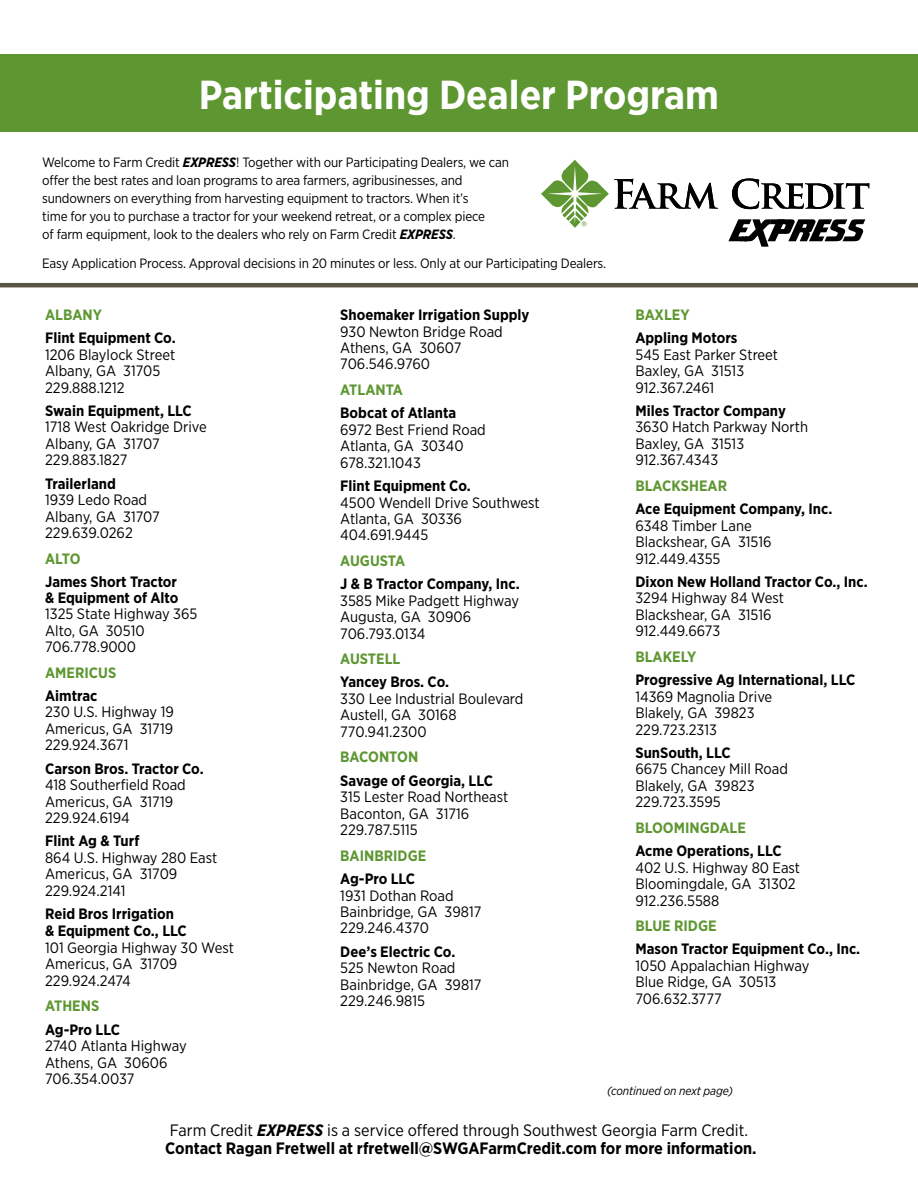
<style>
.page{position:relative;width:918px;height:1188px;background:#fff}
.page>*{position:absolute;margin:0;border:0;box-sizing:border-box;transform-origin:0 0}
.t1{font:700 40.5px "Gotham Narrow";color:#fff}
.t2{font:700 16.5px/18px "Gotham Narrow";color:#000}
.t3{font:15px/16.5px "Gotham Narrow";color:#000}
.t4{font:700 15px/15.8px "Gotham Narrow";color:#000}
.t5{font:700 15px "Gotham Narrow";color:#5e9732}
.t6{font:13.5px/18px "Gotham Narrow";letter-spacing:-.01em;color:#000}
.t7{font:italic 12px "Gotham Narrow";letter-spacing:-.01em;color:#000}
.s1{font-weight:700;font-style:italic}
.s2{font-weight:400}
.s3{font-style:italic}
</style>
<div class="page">
<div style="left:0;top:54px;width:918px;height:78px;background:#5e9732"></div>
<svg style="left:541px;top:160px;width:177px;height:68px"></svg>
<svg style="left:732px;top:178px;width:137px;height:31px"></svg>
<svg style="left:728px;top:219px;width:137px;height:28px"></svg>
<hr style="left:0;top:283px;width:918px;height:4px;background:#585445">
<h1 class="t1" style="left:199px;top:69px;width:522px">Participating Dealer Program</h1>
<p class="t6" style="left:42px;top:153px;width:468px">Welcome to Farm Credit <span class="s1">EXPRESS</span>! Together with our Participating Dealers, we can offer the best rates and loan programs to area farmers, agribusinesses, and sundowners on everything from harvesting equipment to tractors. When it’s<br>time for you to purchase a tractor for your weekend retreat, or a complex piece<br>of farm equipment, look to the dealers who rely on Farm Credit <span class="s1">EXPRESS</span>.</p>
<p class="t6" style="left:42px;top:254px;width:566px">Easy Application Process. Approval decisions in 20 minutes or less. Only at our Participating Dealers.</p>
<p class="t5" style="left:45px;top:305px;width:58px">ALBANY</p>
<p class="t4" style="left:45px;top:330px;width:132px">Flint Equipment Co.</p>
<p class="t3" style="left:45px;top:346px;width:132px">1206 Blaylock Street<br>Albany, GA 31705<br>229.888.1212</p>
<p class="t4" style="left:45px;top:403px;width:148px">Swain Equipment, LLC</p>
<p class="t3" style="left:45px;top:418px;width:163px">1718 West Oakridge Drive<br>Albany, GA 31707<br>229.883.1827</p>
<p class="t4" style="left:45px;top:475px;width:72px">Trailerland</p>
<p class="t3" style="left:45px;top:491px;width:116px">1939 Ledo Road<br>Albany, GA 31707<br>229.639.0262</p>
<p class="t5" style="left:45px;top:549px;width:37px">ALTO</p>
<p class="t4" style="left:45px;top:574px;width:135px">James Short Tractor &amp; Equipment of Alto</p>
<p class="t3" style="left:45px;top:605px;width:154px">1325 State Highway 365<br>Alto, GA 30510<br>706.778.9000</p>
<p class="t5" style="left:45px;top:663px;width:73px">AMERICUS</p>
<p class="t4" style="left:45px;top:688px;width:54px">Aimtrac</p>
<p class="t3" style="left:45px;top:703px;width:130px;text-align:justify">230 U.S. Highway 19<br>Americus, GA 31719<br>229.924.3671</p>
<p class="t4" style="left:45px;top:760px;width:160px">Carson Bros. Tractor Co.</p>
<p class="t3" style="left:45px;top:776px;width:142px">418 Southerfield Road<br>Americus, GA 31719<br>229.924.6194</p>
<p class="t4" style="left:45px;top:833px;width:96px">Flint Ag &amp; Turf</p>
<p class="t3" style="left:45px;top:849px;width:174px">864 U.S. Highway 280 East<br>Americus, GA 31709<br>229.924.2141</p>
<p class="t4" style="left:45px;top:905px;width:143px;line-height:17.2px">Reid Bros Irrigation &amp; Equipment Co., LLC</p>
<p class="t3" style="left:45px;top:939px;width:190px">101 Georgia Highway 30 West<br>Americus, GA 31709<br>229.924.2474</p>
<p class="t5" style="left:45px;top:996px;width:56px">ATHENS</p>
<p class="t4" style="left:45px;top:1021px;width:76px">Ag-Pro LLC</p>
<p class="t3" style="left:45px;top:1037px;width:143px">2740 Atlanta Highway<br>Athens, GA 30606<br>706.354.0037</p>
<p class="t4" style="left:340px;top:307px;width:191px">Shoemaker Irrigation Supply</p>
<p class="t3" style="left:340px;top:323px;width:164px">930 Newton Bridge Road<br>Athens, GA 30607<br>706.546.9760</p>
<p class="t5" style="left:340px;top:380px;width:64px">ATLANTA</p>
<p class="t4" style="left:340px;top:405px;width:117px">Bobcat of Atlanta</p>
<p class="t3" style="left:340px;top:421px;width:147px">6972 Best Friend Road<br>Atlanta, GA 30340<br>678.321.1043</p>
<p class="t4" style="left:340px;top:478px;width:132px">Flint Equipment Co.</p>
<p class="t3" style="left:340px;top:494px;width:201px">4500 Wendell Drive Southwest<br>Atlanta, GA 30336<br>404.691.9445</p>
<p class="t5" style="left:340px;top:551px;width:66px">AUGUSTA</p>
<p class="t4" style="left:340px;top:576px;width:181px">J &amp; B Tractor Company, Inc.</p>
<p class="t3" style="left:340px;top:592px;width:180px">3585 Mike Padgett Highway<br>Augusta, GA 30906<br>706.793.0134</p>
<p class="t5" style="left:340px;top:649px;width:62px">AUSTELL</p>
<p class="t4" style="left:340px;top:674px;width:110px">Yancey Bros. Co.</p>
<p class="t3" style="left:340px;top:690px;width:185px">330 Lee Industrial Boulevard<br>Austell, GA 30168<br>770.941.2300</p>
<p class="t5" style="left:340px;top:747px;width:79px">BACONTON</p>
<p class="t4" style="left:340px;top:772px;width:154px">Savage of Georgia, LLC</p>
<p class="t3" style="left:340px;top:789px;width:170px">315 Lester Road Northeast<br>Baconton, GA 31716<br>229.787.5115</p>
<p class="t5" style="left:340px;top:846px;width:88px">BAINBRIDGE</p>
<p class="t4" style="left:340px;top:871px;width:76px">Ag-Pro LLC</p>
<p class="t3" style="left:340px;top:887px;width:143px">1931 Dothan Road<br>Bainbridge, GA 39817<br>229.246.4370</p>
<p class="t4" style="left:340px;top:943px;width:117px">Dee’s Electric Co.</p>
<p class="t3" style="left:340px;top:960px;width:143px">525 Newton Road<br>Bainbridge, GA 39817<br>229.246.9815</p>
<p class="t5" style="left:635px;top:305px;width:56px">BAXLEY</p>
<p class="t4" style="left:635px;top:330px;width:103px">Appling Motors</p>
<p class="t3" style="left:635px;top:346px;width:144px">545 East Parker Street<br>Baxley, GA 31513<br>912.367.2461</p>
<p class="t4" style="left:635px;top:403px;width:152px">Miles Tractor Company</p>
<p class="t3" style="left:635px;top:418px;width:174px">3630 Hatch Parkway North<br>Baxley, GA 31513<br>912.367.4343</p>
<p class="t5" style="left:635px;top:476px;width:93px">BLACKSHEAR</p>
<p class="t4" style="left:635px;top:501px;width:198px">Ace Equipment Company, Inc.</p>
<p class="t3" style="left:635px;top:517px;width:138px">6348 Timber Lane<br>Blackshear, GA 31516<br>912.449.4355</p>
<p class="t4" style="left:635px;top:574px;width:234px">Dixon New Holland Tractor Co., Inc.</p>
<p class="t3" style="left:635px;top:589px;width:150px">3294 Highway 84 West<br>Blackshear, GA 31516<br>912.449.6673</p>
<p class="t5" style="left:635px;top:647px;width:62px">BLAKELY</p>
<p class="t4" style="left:635px;top:672px;width:221px">Progressive Ag International, LLC</p>
<p class="t3" style="left:635px;top:688px;width:138px">14369 Magnolia Drive<br>Blakely, GA 39823<br>229.723.2313</p>
<p class="t4" style="left:635px;top:745px;width:97px">SunSouth, LLC</p>
<p class="t3" style="left:635px;top:760px;width:154px">6675 Chancey Mill Road<br>Blakely, GA 39823<br>229.723.3595</p>
<p class="t5" style="left:635px;top:818px;width:112px">BLOOMINGDALE</p>
<p class="t4" style="left:635px;top:843px;width:148px">Acme Operations, LLC</p>
<p class="t3" style="left:635px;top:859px;width:166px">402 U.S. Highway 80 East<br>Bloomingdale, GA 31302<br>912.236.5588</p>
<p class="t5" style="left:635px;top:916px;width:83px">BLUE RIDGE</p>
<p class="t4" style="left:635px;top:941px;width:226px">Mason Tractor Equipment Co., Inc.</p>
<p class="t3" style="left:635px;top:957px;width:175px">1050 Appalachian Highway<br>Blue Ridge, GA 30513<br>706.632.3777</p>
<p class="t7" style="left:607px;top:1084px;width:128px">(continued on next page)</p>
<p class="t2" style="left:165px;top:1121px;width:593px"><span class="s2">Farm Credit</span> <span class="s3">EXPRESS</span> <span class="s2">is a service offered through Southwest Georgia Farm Credit.<br></span>Contact Ragan Fretwell at rfretwell@SWGAFarmCredit.com for more information.</p>
</div>
